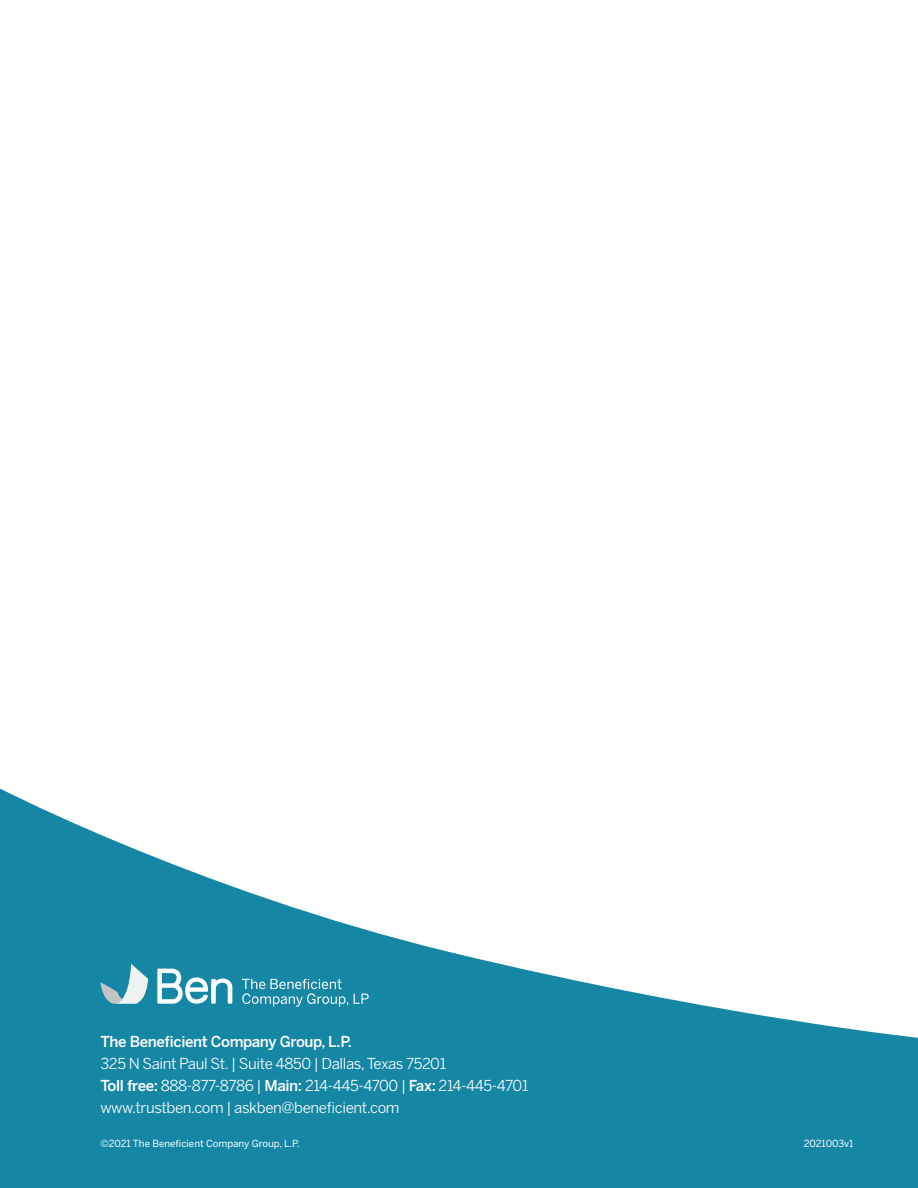
<style>
.page{position:relative;width:918px;height:1188px;background:#fff}
.page>*{position:absolute;margin:0;border:0;box-sizing:border-box;transform-origin:0 0}
.t1{font:15px "Benton Sans";letter-spacing:-.025em;color:#fff}
.t2{font:500 15px "Benton Sans";letter-spacing:-.025em;color:#fff}
.t3{font:9.75px "Benton Sans";color:#fff}
.s1{font-weight:500}
</style>
<div class="page">
<svg style="left:0;top:788px;width:918px;height:400px;fill:#1587a5"></svg>
<svg style="left:242px;top:979px;width:106px;height:28px;background:#419db6"></svg>
<svg style="left:354px;top:994px;width:15px;height:10px"></svg>
<svg style="left:157px;top:969px;width:75px;height:35px"></svg>
<svg style="left:100px;top:964px;width:48px;height:40px"></svg>
<p class="t2" style="left:100px;top:1032px;width:253px">The Beneficient Company Group, L.P.</p>
<p class="t1" style="left:100px;top:1055px;width:347px">325 N Saint Paul St. | Suite 4850 | Dallas, Texas 75201</p>
<p class="t1" style="left:100px;top:1077px;width:430px"><span class="s1">Toll free:</span> 888-877-8786 | <span class="s1">Main:</span> 214-445-4700 | <span class="s1">Fax:</span> 214-445-4701</p>
<p class="t1" style="left:100px;top:1099px;width:301px">www.trustben.com | askben@beneficient.com</p>
<p class="t3" style="left:100px;top:1138px;width:201px">©2021 The Beneficient Company Group, L.P.</p>
<p class="t3" style="left:804px;top:1138px;width:51px">2021003v1</p>
</div>
